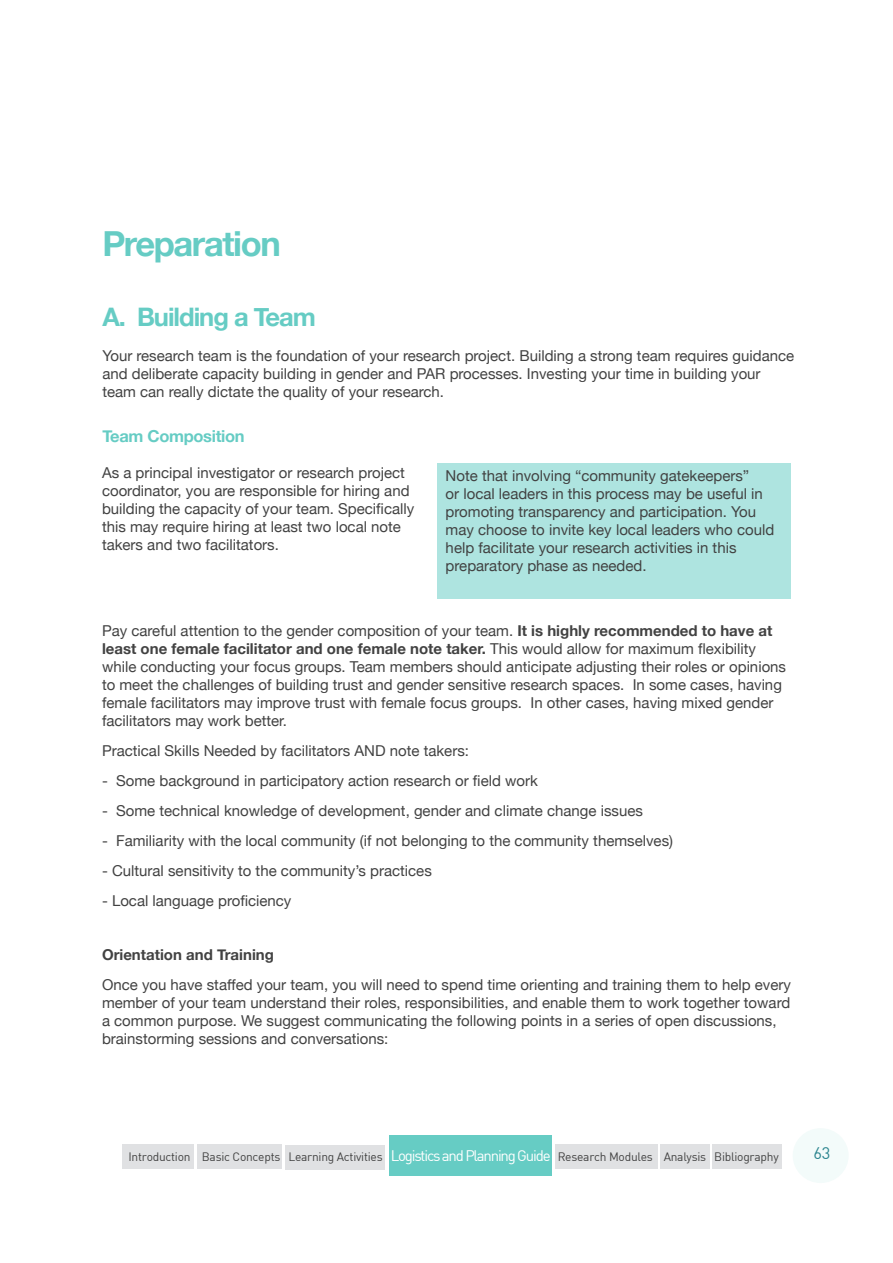
<style>
.page{position:relative;width:893px;height:1263px;background:#fff}
.page>*{position:absolute;margin:0;border:0;box-sizing:border-box;transform-origin:0 0}
.Logistics_and_planni{font:700 34.5px "Helvetica Neue";letter-spacing:-.04em;color:#66ccc4}
.Level_2_LPH{font:700 25.5px "Helvetica Neue";letter-spacing:-.04em;color:#66ccc4}
.heading_level_3{font:700 16.5px "Helvetica Neue";letter-spacing:-.02em;color:#66ccc4}
.t1{font:16.5px "DIN Bek";color:#2b858f}
.Main_text{font:15px/18px "Helvetica Neue";color:#424242}
.Main_text-2{font:700 15px "Helvetica Neue";color:#424242}
.t2{font:12px "DIN Bek";letter-spacing:-.02em;color:#424242}
.s1{font-weight:700}
.s2{font-size:15px;color:#fff}
</style>
<div class="page">
<div style="left:793px;top:1128px;width:56px;height:55px;background:#f3fbfa;border-radius:50%"></div>
<div style="left:713px;top:1144px;width:69px;height:25px;background:#e0e1e3"></div>
<div style="left:555px;top:1144px;width:102px;height:25px;background:#e0e1e3"></div>
<div style="left:660px;top:1144px;width:50px;height:25px;background:#e0e1e3"></div>
<div style="left:389px;top:1136px;width:162px;height:40px;background:#66ccc4"></div>
<div style="left:285px;top:1145px;width:100px;height:24px;background:#e0e1e3"></div>
<div style="left:198px;top:1144px;width:84px;height:25px;background:#e0e1e3"></div>
<div style="left:123px;top:1144px;width:71px;height:25px;background:#e0e1e3"></div>
<div style="left:438px;top:464px;width:353px;height:134px;background:#aee4e0"></div>
<p class="Logistics_and_planni" style="left:102px;top:212px;width:180px">Preparation</p>
<p class="Level_2_LPH" style="left:102px;top:294px;width:215px">A. Building a Team</p>
<p class="Main_text" style="left:102px;top:345px;width:693px">Your research team is the foundation of your research project. Building a strong team requires guidance and deliberate capacity building in gender and PAR processes. Investing your time in building your team can really dictate the quality of your research.</p>
<p class="heading_level_3" style="left:102px;top:421px;width:144px">Team Composition</p>
<p class="Main_text" style="left:102px;top:462px;width:314px">As a principal investigator or research project coordinator, you are responsible for hiring and building the capacity of your team. Specifically this may require hiring at least two local note takers and two facilitators.</p>
<p class="Main_text" style="left:446px;top:465px;width:330px">Note that involving “community gatekeepers”<br>or local leaders in this process may be useful in promoting transparency and participation. You may choose to invite key local leaders who could help facilitate your research activities in this preparatory phase as needed.</p>
<p class="Main_text" style="left:102px;top:620px;width:686px">Pay careful attention to the gender composition of your team. <span class="s1">It is highly recommended to have at least one female facilitator and one female note taker.</span> This would allow for maximum flexibility while conducting your focus groups. Team members should anticipate adjusting their roles or opinions to meet the challenges of building trust and gender sensitive research spaces. In some cases, having female facilitators may improve trust with female focus groups. In other cases, having mixed gender facilitators may work better.</p>
<p class="Main_text" style="left:102px;top:740px;width:368px">Practical Skills Needed by facilitators AND note takers:</p>
<p class="Main_text" style="left:102px;top:770px;width:437px">- Some background in participatory action research or field work</p>
<p class="Main_text" style="left:102px;top:800px;width:542px">- Some technical knowledge of development, gender and climate change issues</p>
<p class="Main_text" style="left:102px;top:830px;width:572px">- Familiarity with the local community (if not belonging to the community themselves)</p>
<p class="Main_text" style="left:102px;top:860px;width:331px">- Cultural sensitivity to the community’s practices</p>
<p class="Main_text" style="left:102px;top:890px;width:191px">- Local language proficiency</p>
<p class="Main_text-2" style="left:102px;top:941px;width:173px">Orientation and Training</p>
<p class="Main_text" style="left:102px;top:974px;width:690px">Once you have staffed your team, you will need to spend time orienting and training them to help every member of your team understand their roles, responsibilities, and enable them to work together toward a common purpose. We suggest communicating the following points in a series of open discussions, brainstorming sessions and conversations:</p>
<p class="t2" style="left:128px;top:1149px;width:652px">Introduction Basic Concepts Learning Activities <span class="s2">Logistics and Planning Guide</span> Research Modules Analysis Bibliography</p>
<p class="t1" style="left:813px;top:1143px;width:19px">63</p>
</div>
